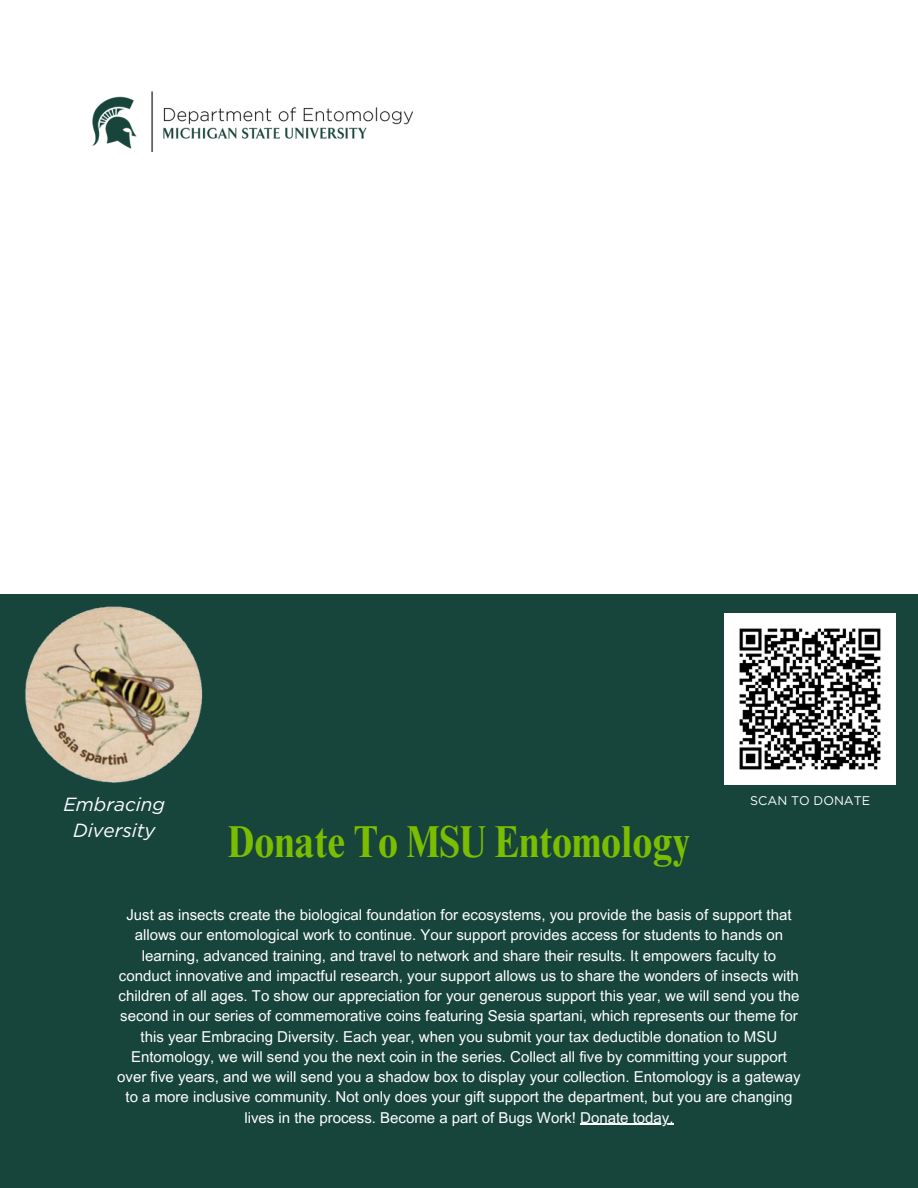
<style>
.page{position:relative;width:918px;height:1188px;background:#fff}
.page>*{position:absolute;margin:0;border:0;box-sizing:border-box;transform-origin:0 0}
.t1{font:700 condensed 44.7px "Times NRMT Pro";color:#7bbd00}
.t2{font:italic 19.05px/26.5px "Gotham";color:#fff;text-align:center}
.t3{font:15px/20.2px "Arial MT Pro";color:#fff;text-align:center}
.t4{font:12.6px "Gotham";color:#fff}
</style>
<div class="page">
<img style="left:92px;top:92px;width:322px;height:59px">
<div style="left:0;top:594px;width:918px;height:594px;background:#18453b"></div>
<img style="left:724px;top:613px;width:171px;height:171px">
<hr style="left:580px;top:1124px;width:94px;height:1px;background:#fff">
<img style="left:25px;top:606px;width:178px;height:177px">
<h1 class="t2" style="left:63px;top:790px;width:103px">Embracing<br>Diversity</h1>
<p class="t4" style="left:750px;top:793px;width:122px">SCAN TO DONATE</p>
<h2 class="t1" style="left:228px;top:825px;width:464px">Donate To MSU Entomology</h2>
<p class="t3" style="left:117px;top:907px;width:685px">Just as insects create the biological foundation for ecosystems, you provide the basis of support that allows our entomological work to continue. Your support provides access for students to hands on learning, advanced training, and travel to network and share their results. It empowers faculty to conduct innovative and impactful research, your support allows us to share the wonders of insects with children of all ages. To show our appreciation for your generous support this year, we will send you the second in our series of commemorative coins featuring Sesia spartani, which represents our theme for this year Embracing Diversity. Each year, when you submit your tax deductible donation to MSU Entomology, we will send you the next coin in the series. Collect all five by committing your support over five years, and we will send you a shadow box to display your collection. Entomology is a gateway to a more inclusive community. Not only does your gift support the department, but you are changing lives in the process. Become a part of Bugs Work! Donate today.</p>
</div>
